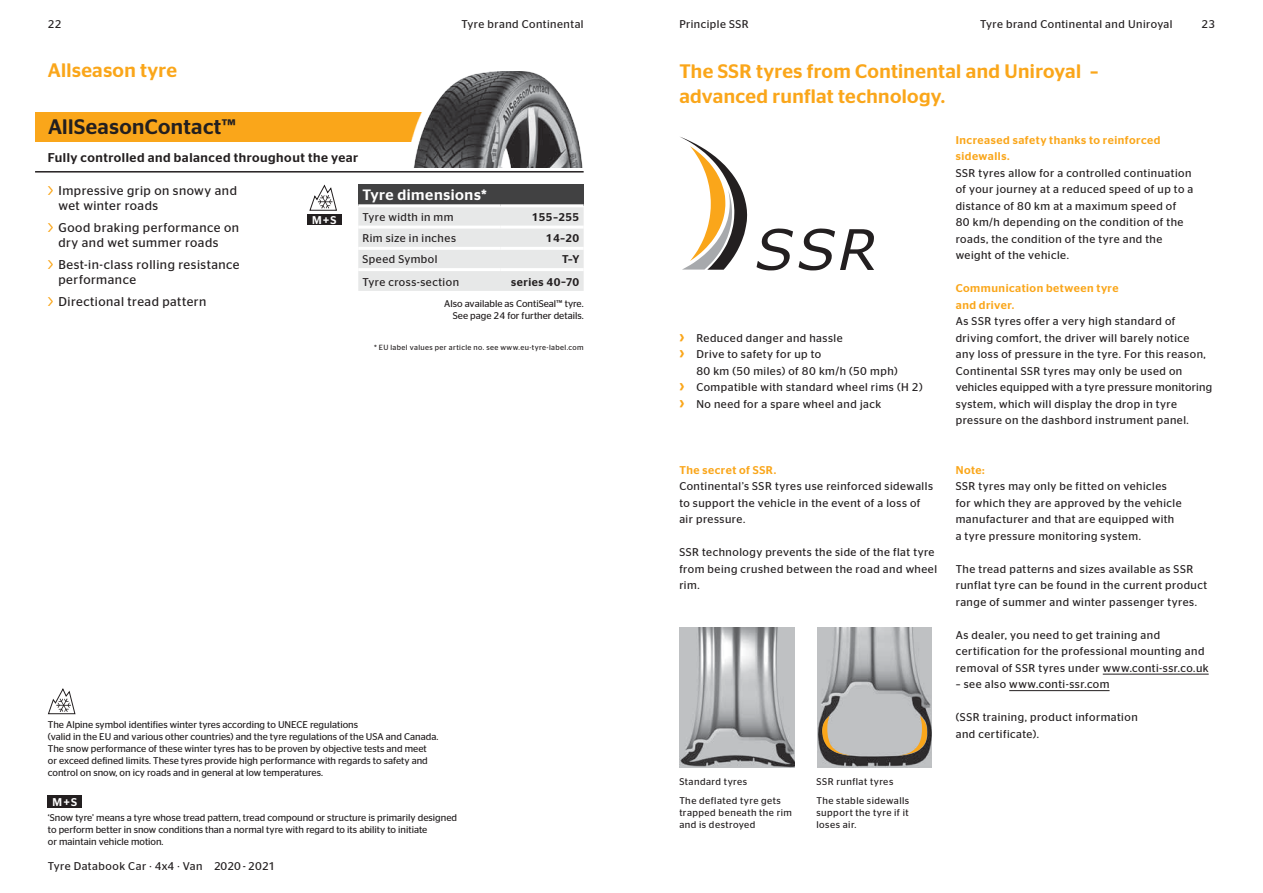
<style>
.page{position:relative;width:1263px;height:893px;background:#fff}
.page>*{position:absolute;margin:0;border:0;box-sizing:border-box;transform-origin:0 0}
.t1{font:500 21px "Continental Stag Sans";letter-spacing:.02em;color:#231f20}
.t2{font:500 19.5px/24.8px "Continental Stag Sans";letter-spacing:.02em;color:#faa61a}
.t3{font:500 15px "Continental Stag Sans";letter-spacing:.035em;color:#fff}
.t4{font:12.75px/15.3px "Continental Stag Sans";letter-spacing:.04em;color:#231f20}
.t5{font:500 12.75px "Continental Stag Sans";letter-spacing:.04em;color:#231f20}
.t6{font:11.25px/16.5px "Continental Stag Sans";letter-spacing:.045em;color:#231f20}
.t7{font:500 11.25px/16.5px "Continental Stag Sans";letter-spacing:.045em;color:#faa61a}
.t8{font:500 11.25px "Continental Stag Sans";letter-spacing:.03em;color:#231f20}
.t9{font:500 11.25px "Continental Stag Sans";color:#fff}
.t10{font:9.75px/12px "Continental Stag Sans";color:#231f20}
.t11{font:9.75px/12px "Continental Stag Sans";letter-spacing:.05em;color:#231f20}
.t12{font:9.75px/18.5px "Continental Stag Sans";letter-spacing:.045em;color:#231f20}
.t13{font:7.5px "Continental Stag Sans";letter-spacing:.05em;color:#231f20}
.s1{color:#faa61a}
.s2{font-weight:500;font-size:16.5px;color:#faa61a}
</style>
<div class="page">
<svg style="left:680px;top:137px;width:67px;height:133px"></svg>
<svg style="left:756px;top:228px;width:118px;height:42px"></svg>
<div style="left:35px;top:112px;width:419px;height:30px;background:#faa61a"></div>
<div style="left:407px;top:66px;width:168px;height:96px;background:#fff"></div>
<img style="left:412px;top:72px;width:171px;height:96px">
<div style="left:307px;top:214px;width:34px;height:11px;background:#231f20"></div>
<hr style="left:35px;top:171px;width:549px;height:2px;background:#231f20">
<svg style="left:309px;top:184px;width:28px;height:27px"></svg>
<img style="left:680px;top:627px;width:115px;height:140px">
<hr style="left:1103px;top:674px;width:106px;height:1px;background:#231f20">
<hr style="left:1009px;top:690px;width:100px;height:1px;background:#231f20">
<img style="left:817px;top:627px;width:115px;height:140px">
<svg style="left:822px;top:716px;width:28px;height:39px"></svg>
<svg style="left:898px;top:716px;width:29px;height:40px"></svg>
<div style="left:358px;top:185px;width:226px;height:21px;background:#414142"></div>
<div style="left:358px;top:207px;width:226px;height:84px;background:#e7e8e8"></div>
<hr style="left:358px;top:204px;width:143px;height:3px;background:#fff">
<hr style="left:501px;top:204px;width:83px;height:3px;background:#fff">
<hr style="left:358px;top:226px;width:143px;height:3px;background:#fff">
<hr style="left:501px;top:226px;width:83px;height:3px;background:#fff">
<hr style="left:358px;top:247px;width:143px;height:3px;background:#fff">
<hr style="left:501px;top:247px;width:83px;height:3px;background:#fff">
<hr style="left:358px;top:268px;width:143px;height:3px;background:#fff">
<hr style="left:501px;top:268px;width:83px;height:3px;background:#fff">
<div style="left:48px;top:795px;width:34px;height:13px;background:#231f20"></div>
<svg style="left:48px;top:688px;width:28px;height:27px"></svg>
<p class="t6" style="left:48px;top:16px;width:15px">22</p>
<p class="t6" style="left:1201px;top:16px;width:15px">23</p>
<p class="t6" style="left:679px;top:16px;width:71px">Principle SSR</p>
<p class="t6" style="left:980px;top:16px;width:194px">Tyre brand Continental and Uniroyal</p>
<h2 class="t2" style="left:679px;top:59px;width:421px">The SSR tyres from Continental and Uniroyal – advanced runflat technology.</h2>
<p class="t6" style="left:462px;top:16px;width:124px">Tyre brand Continental</p>
<h2 class="t2" style="left:48px;top:58px;width:131px">Allseason tyre</h2>
<h1 class="t1" style="left:48px;top:115px;width:189px">AllSeasonContact™</h1>
<p class="t5" style="left:48px;top:150px;width:312px">Fully controlled and balanced throughout the year</p>
<p class="t4" style="left:58px;top:183px;width:180px;text-indent:-11px"><span class="s1">&gt;</span> Impressive grip on snowy and wet winter roads</p>
<p class="t4" style="left:58px;top:220px;width:182px;text-indent:-11px"><span class="s1">&gt;</span> Good braking performance on dry and wet summer roads</p>
<p class="t4" style="left:58px;top:257px;width:183px;text-indent:-11px"><span class="s1">&gt;</span> Best-in-class rolling resistance performance</p>
<p class="t4" style="left:48px;top:293px;width:160px"><span class="s1">&gt;</span> Directional tread pattern</p>
<h3 class="t3" style="left:362px;top:187px;width:126px">Tyre dimensions*</h3>
<p class="t6" style="left:362px;top:209px;width:93px">Tyre width in mm</p>
<p class="t8" style="left:532px;top:211px;width:49px">155–255</p>
<p class="t6" style="left:362px;top:230px;width:95px">Rim size in inches</p>
<p class="t8" style="left:546px;top:232px;width:35px">14–20</p>
<p class="t6" style="left:362px;top:251px;width:77px">Speed Symbol</p>
<p class="t8" style="left:562px;top:253px;width:19px">T–Y</p>
<p class="t6" style="left:362px;top:273px;width:98px">Tyre cross-section</p>
<p class="t8" style="left:511px;top:275px;width:70px">series 40–70</p>
<p class="t10" style="left:444px;top:298px;width:141px;text-align:right">Also available as ContiSeal™ tyre.<br>See page 24 for further details.</p>
<p class="t13" style="left:374px;top:343px;width:211px">* EU label values per article no. see www.eu-tyre-label.com</p>
<p class="t9" style="left:312px;top:213px;width:26px">M+S</p>
<p class="t10" style="left:48px;top:718px;width:392px">The Alpine symbol identifies winter tyres according to UNECE regulations<br>(valid in the EU and various other countries) and the tyre regulations of the USA and Canada.<br>The snow performance of these winter tyres has to be proven by objective tests and meet or exceed defined limits. These tyres provide high performance with regards to safety and control on snow, on icy roads and in general at low temperatures.</p>
<p class="t9" style="left:53px;top:796px;width:26px">M+S</p>
<p class="t10" style="left:48px;top:812px;width:411px">‘Snow tyre’ means a tyre whose tread pattern, tread compound or structure is primarily designed to perform better in snow conditions than a normal tyre with regard to its ability to initiate<br>or maintain vehicle motion.</p>
<p class="t6" style="left:48px;top:858px;width:229px">Tyre Databook Car · 4x4 · Van 2020 - 2021</p>
<p class="t6" style="left:679px;top:330px;width:165px"><span class="s2">›</span> Reduced danger and hassle <span class="s2">›</span> Drive to safety for up to</p>
<p class="t6" style="left:679px;top:363px;width:245px;text-indent:17px">80 km (50 miles) of 80 km/h (50 mph)<br><span class="s2">›</span> Compatible with standard wheel rims (H 2) <span class="s2">›</span> No need for a spare wheel and jack</p>
<p class="t7" style="left:679px;top:462px;width:98px">The secret of SSR.</p>
<p class="t6" style="left:679px;top:478px;width:255px">Continental’s SSR tyres use reinforced sidewalls to support the vehicle in the event of a loss of air pressure.</p>
<p class="t6" style="left:679px;top:544px;width:259px">SSR technology prevents the side of the flat tyre from being crushed between the road and wheel rim.</p>
<p class="t11" style="left:679px;top:772px;width:103px;line-height:18.5px">Standard tyres<br>The deflated tyre gets</p>
<p class="t11" style="left:679px;top:806px;width:114px">trapped beneath the rim and is destroyed</p>
<p class="t12" style="left:816px;top:772px;width:94px">SSR runflat tyres<br>The stable sidewalls</p>
<p class="t11" style="left:816px;top:806px;width:94px">support the tyre if it loses air.</p>
<p class="t7" style="left:956px;top:132px;width:206px">Increased safety thanks to reinforced sidewalls.</p>
<p class="t6" style="left:956px;top:165px;width:239px">SSR tyres allow for a controlled continuation of your journey at a reduced speed of up to a distance of 80 km at a maximum speed of<br>80 km/h depending on the condition of the roads, the condition of the tyre and the weight of the vehicle.</p>
<p class="t7" style="left:956px;top:280px;width:164px">Communication between tyre and driver.</p>
<p class="t6" style="left:956px;top:313px;width:258px">As SSR tyres offer a very high standard of driving comfort, the driver will barely notice<br>any loss of pressure in the tyre. For this reason, Continental SSR tyres may only be used on vehicles equipped with a tyre pressure monitoring system, which will display the drop in tyre pressure on the dashbord instrument panel.</p>
<p class="t7" style="left:956px;top:462px;width:30px">Note:</p>
<p class="t6" style="left:956px;top:478px;width:227px">SSR tyres may only be fitted on vehicles for which they are approved by the vehicle manufacturer and that are equipped with a tyre pressure monitoring system.</p>
<p class="t6" style="left:956px;top:561px;width:253px">The tread patterns and sizes available as SSR runflat tyre can be found in the current product range of summer and winter passenger tyres.</p>
<p class="t6" style="left:956px;top:627px;width:254px">As dealer, you need to get training and certification for the professional mounting and removal of SSR tyres under www.conti-ssr.co.uk</p>
<p class="t6" style="left:956px;top:676px;width:155px">– see also www.conti-ssr.com</p>
<p class="t6" style="left:956px;top:709px;width:183px">(SSR training, product information and certificate).</p>
</div>
